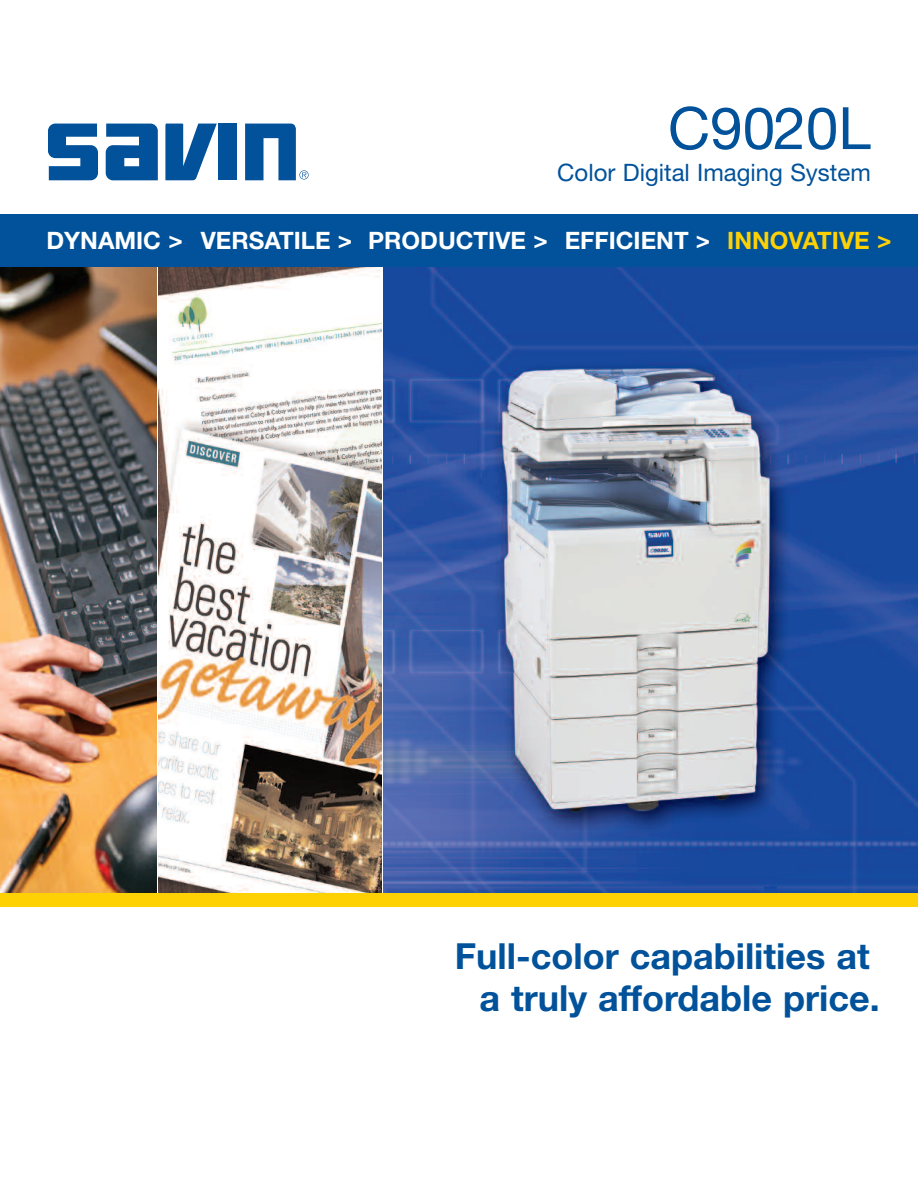
<style>
.page{position:relative;width:918px;height:1188px;background:#fff}
.page>*{position:absolute;margin:0;border:0;box-sizing:border-box;transform-origin:0 0}
.t1{font:58.5px "Helvetica Neue";color:#01529a}
.t2{font:700 36px/42px "Helvetica Neue";color:#01529a;text-align:right}
.t3{font:700 24px "Helvetica Neue";color:#fff}
.t4{font:24px "Helvetica Neue";color:#01529a}
.s1{color:#fed105}
.s2{color:#fff}
</style>
<div class="page">
<img style="left:384px;top:267px;width:534px;height:626px">
<img style="left:159px;top:267px;width:223px;height:626px">
<img style="left:0;top:267px;width:156px;height:626px">
<div style="left:0;top:893px;width:918px;height:14px;background:#fed105"></div>
<div style="left:0;top:215px;width:918px;height:52px;background:#01529a"></div>
<svg style="left:48px;top:124px;width:50px;height:56px"></svg>
<svg style="left:106px;top:124px;width:52px;height:56px;background:#276caa"></svg>
<svg style="left:165px;top:124px;width:52px;height:56px"></svg>
<div style="left:219px;top:124px;width:18px;height:56px;background:#01529b"></div>
<svg style="left:245px;top:124px;width:64px;height:56px"></svg>
<h1 class="t1" style="left:668px;top:107px;width:204px">C9020L</h1>
<p class="t4" style="left:557px;top:163px;width:315px">Color Digital Imaging System</p>
<p class="t3" style="left:46px;top:232px;width:847px">DYNAMIC &gt; VERSATILE &gt; PRODUCTIVE &gt; EFFICIENT &gt; <span class="s1">INNOVATIVE &gt;</span></p>
<h2 class="t2" style="left:455px;top:939px;width:426px">Full-color capabilities at<span class="s2">. </span>a truly affordable price.</h2>
</div>
